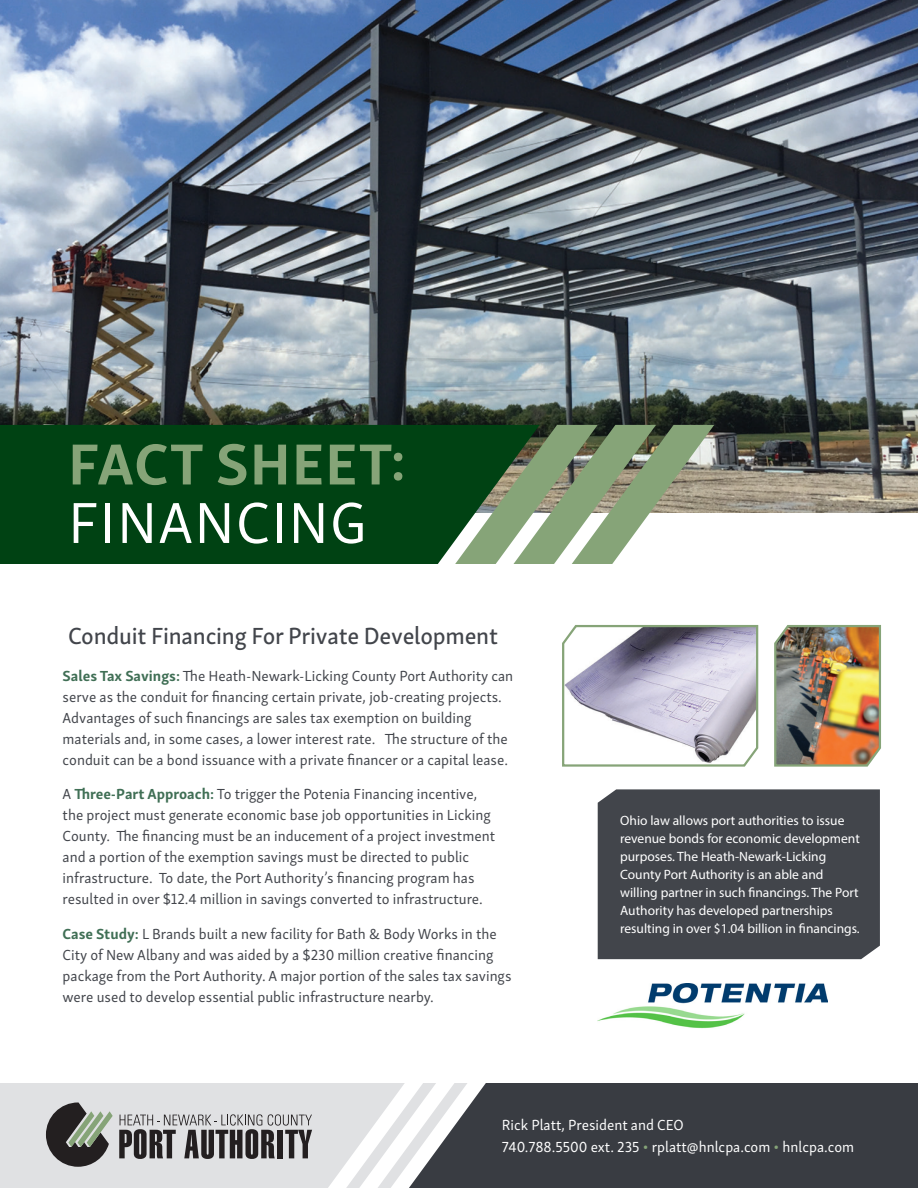
<style>
.page{position:relative;width:918px;height:1188px;background:#fff}
.page>*{position:absolute;margin:0;border:0;box-sizing:border-box;transform-origin:0 0}
.t1{font:700 59.4px/58.5px "Skolar Sans Latn";letter-spacing:.02em;color:#86a478}
.t2{font:24px "Skolar Sans Latn Me";letter-spacing:-.01em;color:#42454b}
.t3{font:15px/21px "Skolar Sans Latn";color:#42454b}
.t4{font:15px "Skolar Sans Latn";color:#fff}
.t5{font:13.5px/18px "Myriad Pro";color:#fff}
.s1{font-weight:400;color:#fff}
.s2{font-weight:700;color:#406f55}
.s3{color:#86a478}
</style>
<div class="page">
<img style="left:0;top:0;width:918px;height:513px">
<div style="left:0;top:1083px;width:918px;height:105px;background:#e0e1e3"></div>
<div style="left:491px;top:1083px;width:427px;height:105px;background:#393c42"></div>
<svg style="left:46px;top:1102px;width:67px;height:65px"></svg>
<svg style="left:119px;top:1083px;width:372px;height:105px"></svg>
<div style="left:0;top:425px;width:455px;height:139px;background:#004213"></div>
<svg style="left:455px;top:425px;width:259px;height:139px"></svg>
<div style="left:598px;top:789px;width:282px;height:170px;background:#42454b"></div>
<svg style="left:562px;top:625px;width:197px;height:142px"></svg>
<img style="left:774px;top:625px;width:107px;height:142px">
<img style="left:597px;top:983px;width:231px;height:46px">
<p class="t1" style="left:68px;top:429px;width:340px">FACT SHEET:<br><span class="s1">FINANCING</span></p>
<p class="t2" style="left:68px;top:617px;width:432px">Conduit Financing For Private Development</p>
<p class="t3" style="left:63px;top:664px;width:452px"><span class="s2">Sales Tax Savings:</span> The Heath-Newark-Licking County Port Authority can serve as the conduit for financing certain private, job-creating projects.<br>Advantages of such financings are sales tax exemption on building materials and, in some cases, a lower interest rate. The structure of the conduit can be a bond issuance with a private financer or a capital lease.</p>
<p class="t3" style="left:63px;top:783px;width:434px">A <span class="s2">Three-Part Approach:</span> To trigger the Potenia Financing incentive, the project must generate economic base job opportunities in Licking County. The financing must be an inducement of a project investment and a portion of the exemption savings must be directed to public infrastructure. To date, the Port Authority’s financing program has resulted in over $12.4 million in savings converted to infrastructure.</p>
<p class="t3" style="left:63px;top:922px;width:450px"><span class="s2">Case Study:</span> L Brands built a new facility for Bath &amp; Body Works in the City of New Albany and was aided by a $230 million creative financing package from the Port Authority. A major portion of the sales tax savings were used to develop essential public infrastructure nearby.</p>
<p class="t5" style="left:620px;top:812px;width:241px">Ohio law allows port authorities to issue revenue bonds for economic development purposes. The Heath-Newark-Licking County Port Authority is an able and willing partner in such financings. The Port Authority has developed partnerships resulting in over $1.04 billion in financings.</p>
<p class="t4" style="left:502px;top:1113px;width:184px">Rick Platt, President and CEO</p>
<p class="t4" style="left:502px;top:1136px;width:354px">740.788.5500 ext. 235 <span class="s3">•</span> rplatt@hnlcpa.com <span class="s3">•</span> hnlcpa.com</p>
</div>
